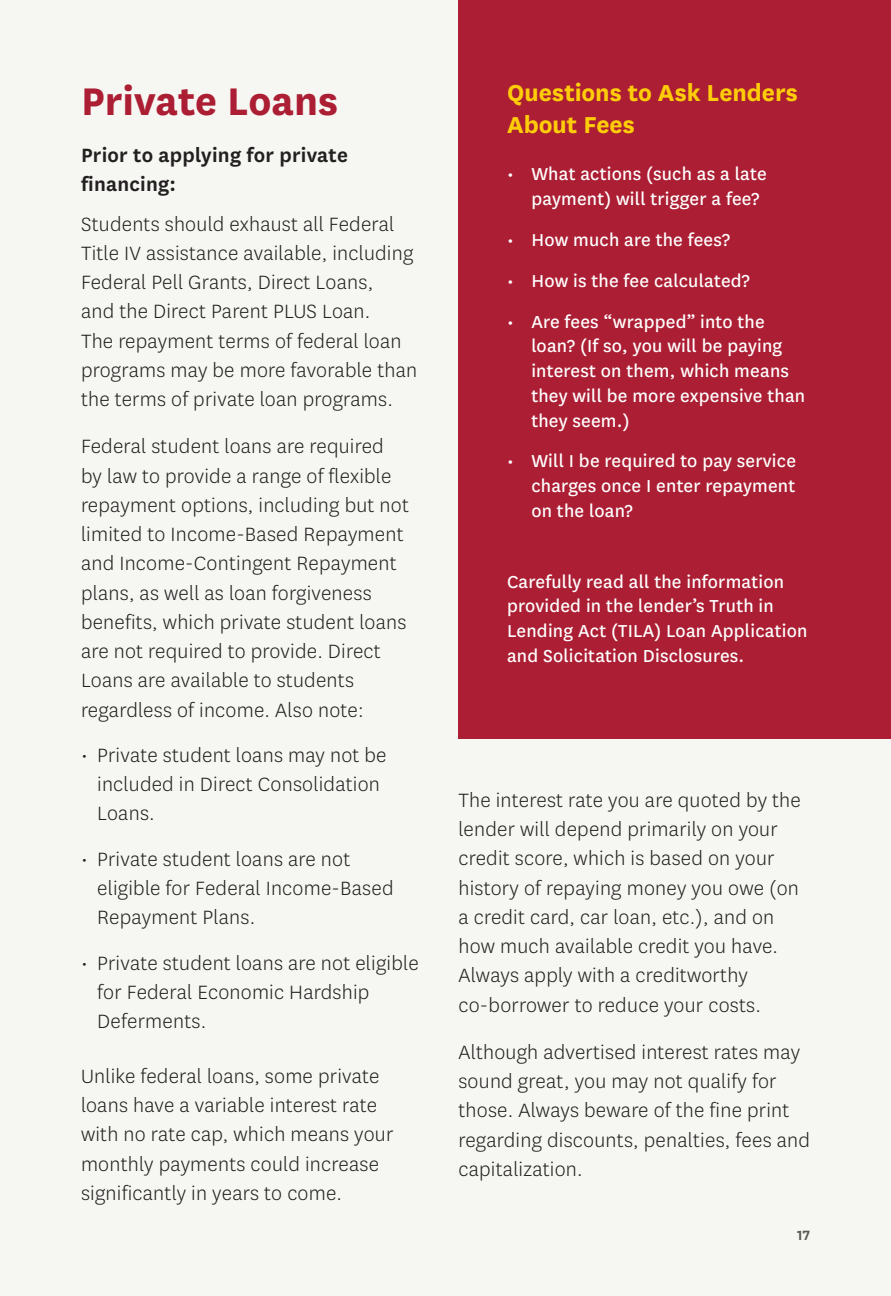
<style>
.page{position:relative;width:891px;height:1296px;background:#f6f7f3}
.page>*{position:absolute;margin:0;border:0;box-sizing:border-box;transform-origin:0 0}
.National_20_Cardinal{font:700 45px "National";color:#ac1e33}
.National_13pt_Bold_-_Cardinal{font:700 27px "National";color:#fdcd09}
.National_10_Light_-_Black_-_COPY{font:300 22.5px/29.2px "National";letter-spacing:.01em;color:#231f20}
.National_10_Light_-_Black_-_COPY-2{font:600 22.5px/29.2px "National";letter-spacing:.01em;color:#231f20}
.National_9_-_Small_notes___Lists{font:20.25px/24.8px "National";letter-spacing:.01em;color:#fff}
.t1{font:600 15.75px "National";color:#575756}
.t2{font:600 13.5px "National";color:#575756}
</style>
<div class="page">
<div style="left:458px;top:0;width:433px;height:739px;background:#ac1e33"></div>
<p class="National_20_Cardinal" style="left:81px;top:69px;width:259px">Private Loans</p>
<p class="National_10_Light_-_Black_-_COPY-2" style="left:81px;top:139px;width:268px">Prior to applying for private financing:</p>
<p class="National_10_Light_-_Black_-_COPY" style="left:81px;top:208px;width:338px">Students should exhaust all Federal Title IV assistance available, including Federal Pell Grants, Direct Loans,<br>and the Direct Parent PLUS Loan.<br>The repayment terms of federal loan programs may be more favorable than the terms of private loan programs.</p>
<p class="National_10_Light_-_Black_-_COPY" style="left:81px;top:431px;width:330px">Federal student loans are required by law to provide a range of flexible repayment options, including but not limited to Income-Based Repayment and Income-Contingent Repayment plans, as well as loan forgiveness benefits, which private student loans are not required to provide. Direct Loans are available to students regardless of income. Also note:</p>
<p class="National_10_Light_-_Black_-_COPY" style="left:97px;top:740px;width:291px;text-indent:-16px">• Private student loans may not be included in Direct Consolidation<br>Loans.</p>
<p class="National_10_Light_-_Black_-_COPY" style="left:97px;top:844px;width:298px;text-indent:-16px">• Private student loans are not eligible for Federal Income-Based<br>Repayment Plans.</p>
<p class="National_10_Light_-_Black_-_COPY" style="left:97px;top:948px;width:323px;text-indent:-16px">• Private student loans are not eligible for Federal Economic Hardship<br>Deferments.</p>
<p class="National_10_Light_-_Black_-_COPY" style="left:81px;top:1061px;width:314px">Unlike federal loans, some private loans have a variable interest rate with no rate cap, which means your monthly payments could increase significantly in years to come.</p>
<p class="National_13pt_Bold_-_Cardinal" style="left:507px;top:74px;width:292px">Questions to Ask Lenders</p>
<p class="National_13pt_Bold_-_Cardinal" style="left:507px;top:105px;width:129px">About Fees</p>
<p class="National_9_-_Small_notes___Lists" style="left:531px;top:160px;width:237px;text-indent:-24px">• What actions (such as a late payment) will trigger a fee?</p>
<p class="National_9_-_Small_notes___Lists" style="left:507px;top:226px;width:225px">• How much are the fees?</p>
<p class="National_9_-_Small_notes___Lists" style="left:507px;top:267px;width:244px">• How is the fee calculated?</p>
<p class="National_9_-_Small_notes___Lists" style="left:531px;top:308px;width:275px;text-indent:-24px">• Are fees “wrapped” into the loan? (If so, you will be paying interest on them, which means they will be more expensive than they seem.)</p>
<p class="National_9_-_Small_notes___Lists" style="left:531px;top:448px;width:266px;text-align:justify;text-indent:-24px">• Will I be required to pay service charges once I enter repayment on the loan?</p>
<p class="National_9_-_Small_notes___Lists" style="left:507px;top:568px;width:302px">Carefully read all the information provided in the lender’s Truth in Lending Act (TILA) Loan Application and Solicitation Disclosures.</p>
<p class="National_10_Light_-_Black_-_COPY" style="left:458px;top:785px;width:344px">The interest rate you are quoted by the lender will depend primarily on your credit score, which is based on your history of repaying money you owe (on a credit card, car loan, etc.), and on how much available credit you have.</p>
<p class="National_10_Light_-_Black_-_COPY" style="left:458px;top:960px;width:304px">Always apply with a creditworthy co-borrower to reduce your costs.</p>
<p class="National_10_Light_-_Black_-_COPY" style="left:458px;top:1037px;width:353px">Although advertised interest rates may sound great, you may not qualify for those. Always beware of the fine print regarding discounts, penalties, fees and capitalization.</p>
<p class="t1" style="left:797px;top:1224px;width:14px">17</p>
<p class="t2" style="left:799px;top:1225px;width:13px">17</p>
</div>
